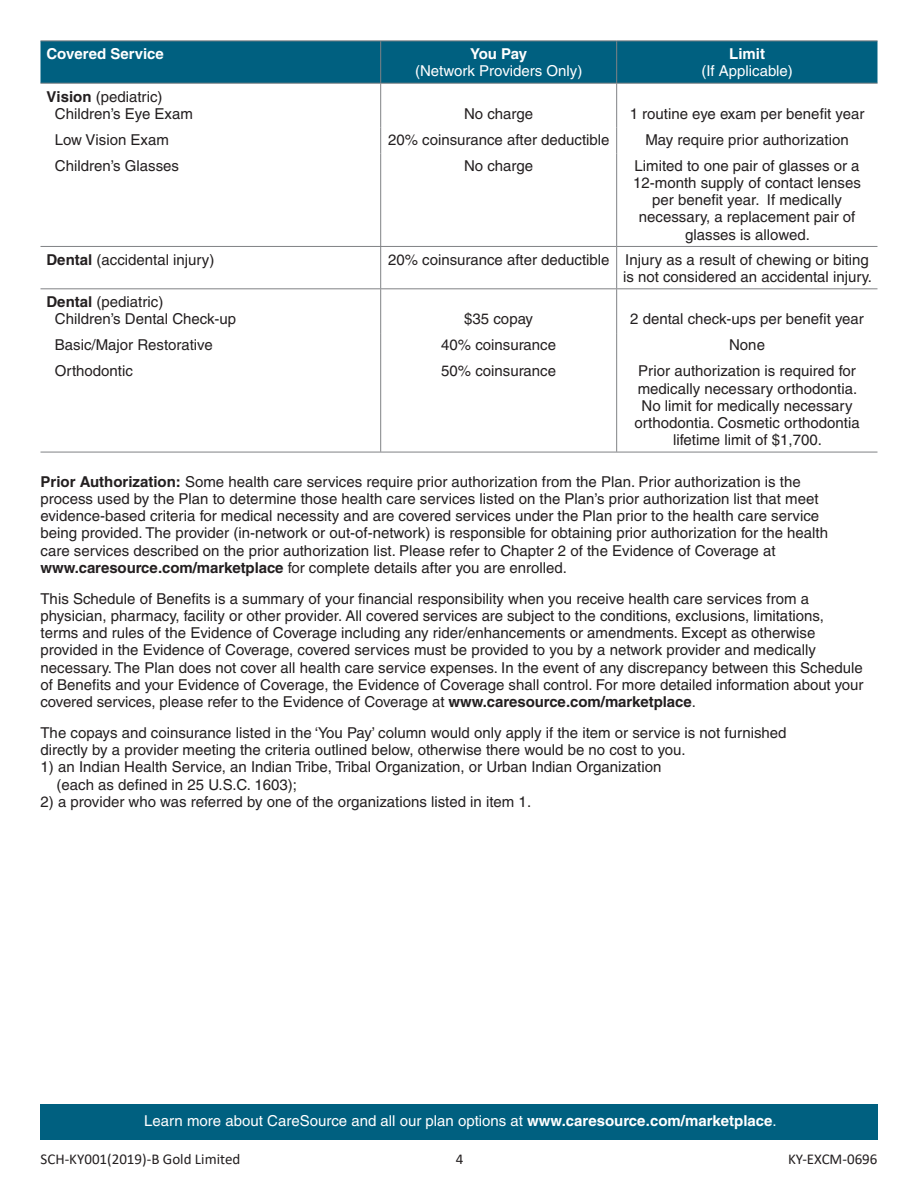
<style>
.page{position:relative;width:918px;height:1188px;background:#fff}
.page>*{position:absolute;margin:0;border:0;box-sizing:border-box;transform-origin:0 0}
.t1{font:15px/17.2px "Helvetica";color:#231f20}
.t2{font:15px "Helvetica";color:#fff}
.t3{font:15px "Calibri";color:#231f20}
.t4{font:700 15px "Helvetica";color:#fff}
.s1{font-weight:700}
</style>
<div class="page">
<div style="left:40px;top:1104px;width:838px;height:36px;background:#006080"></div>
<div style="left:40px;top:41px;width:838px;height:42px;background:#006080"></div>
<hr style="left:40px;top:40px;width:577px;height:1px;background:#808285">
<hr style="left:380px;top:41px;width:1px;height:42px;background:#808285">
<hr style="left:617px;top:40px;width:261px;height:1px;background:#808285">
<hr style="left:616px;top:41px;width:1px;height:42px;background:#808285">
<hr style="left:40px;top:246px;width:577px;height:1px;background:#808285">
<hr style="left:380px;top:247px;width:1px;height:41px;background:#808285">
<hr style="left:617px;top:246px;width:260px;height:1px;background:#808285">
<hr style="left:616px;top:247px;width:1px;height:41px;background:#808285">
<hr style="left:380px;top:84px;width:1px;height:43px;background:#808285">
<hr style="left:616px;top:84px;width:1px;height:43px;background:#808285">
<hr style="left:380px;top:289px;width:1px;height:44px;background:#808285">
<hr style="left:616px;top:289px;width:1px;height:44px;background:#808285">
<hr style="left:40px;top:452px;width:837px;height:1px;background:#808285">
<hr style="left:40px;top:83px;width:837px;height:1px;background:#808285">
<svg style="left:380px;top:127px;width:1px;height:26px"></svg>
<svg style="left:616px;top:127px;width:1px;height:26px"></svg>
<hr style="left:380px;top:153px;width:1px;height:93px;background:#808285">
<hr style="left:616px;top:153px;width:1px;height:93px;background:#808285">
<hr style="left:40px;top:288px;width:837px;height:1px;background:#808285">
<svg style="left:380px;top:333px;width:1px;height:26px"></svg>
<svg style="left:616px;top:333px;width:1px;height:26px"></svg>
<hr style="left:380px;top:359px;width:1px;height:93px;background:#808285">
<hr style="left:616px;top:359px;width:1px;height:93px;background:#808285">
<p class="t4" style="left:46px;top:48px;width:119px">Covered Service</p>
<p class="t4" style="left:470px;top:48px;width:58px">You Pay</p>
<p class="t2" style="left:415px;top:66px;width:169px">(Network Providers Only)</p>
<p class="t4" style="left:729px;top:48px;width:37px">Limit</p>
<p class="t2" style="left:701px;top:66px;width:93px">(If Applicable)</p>
<p class="t1" style="left:55px;top:89px;width:140px;text-indent:-8px"><span class="s1">Vision</span> (pediatric)<br>Children’s Eye Exam</p>
<p class="t1" style="left:464px;top:106px;width:71px">No charge</p>
<p class="t1" style="left:630px;top:106px;width:236px">1 routine eye exam per benefit year</p>
<p class="t1" style="left:55px;top:132px;width:116px">Low Vision Exam</p>
<p class="t1" style="left:388px;top:132px;width:223px">20% coinsurance after deductible</p>
<p class="t1" style="left:645px;top:132px;width:205px">May require prior authorization</p>
<p class="t1" style="left:55px;top:158px;width:126px">Children’s Glasses</p>
<p class="t1" style="left:464px;top:158px;width:71px">No charge</p>
<p class="t1" style="left:633px;top:158px;width:229px;text-align:center">Limited to one pair of glasses or a<br>12-month supply of contact lenses per benefit year. If medically necessary, a replacement pair of glasses is allowed.</p>
<p class="t1" style="left:47px;top:252px;width:169px"><span class="s1">Dental</span> (accidental injury)</p>
<p class="t1" style="left:388px;top:252px;width:486px;text-align:right">20% coinsurance after deductible Injury as a result of chewing or biting is not considered an accidental injury.</p>
<p class="t1" style="left:55px;top:295px;width:183px;text-indent:-8px"><span class="s1">Dental</span> (pediatric)<br>Children’s Dental Check-up</p>
<p class="t1" style="left:464px;top:312px;width:70px">$35 copay</p>
<p class="t1" style="left:630px;top:312px;width:235px">2 dental check-ups per benefit year</p>
<p class="t1" style="left:55px;top:338px;width:159px">Basic/Major Restorative</p>
<p class="t1" style="left:441px;top:338px;width:116px">40% coinsurance</p>
<p class="t1" style="left:729px;top:338px;width:37px">None</p>
<p class="t1" style="left:55px;top:364px;width:80px">Orthodontic</p>
<p class="t1" style="left:441px;top:364px;width:116px">50% coinsurance</p>
<p class="t1" style="left:634px;top:364px;width:227px;text-align:center">Prior authorization is required for medically necessary orthodontia.<br>No limit for medically necessary orthodontia. Cosmetic orthodontia lifetime limit of $1,700.</p>
<p class="t1" style="left:41px;top:474px;width:789px"><span class="s1">Prior Authorization:</span> Some health care services require prior authorization from the Plan. Prior authorization is the process used by the Plan to determine those health care services listed on the Plan’s prior authorization list that meet evidence-based criteria for medical necessity and are covered services under the Plan prior to the health care service being provided. The provider (in-network or out-of-network) is responsible for obtaining prior authorization for the health care services described on the prior authorization list. Please refer to Chapter 2 of the Evidence of Coverage at <span class="s1">www.caresource.com/marketplace</span> for complete details after you are enrolled.</p>
<p class="t1" style="left:41px;top:591px;width:824px">This Schedule of Benefits is a summary of your financial responsibility when you receive health care services from a physician, pharmacy, facility or other provider. All covered services are subject to the conditions, exclusions, limitations, terms and rules of the Evidence of Coverage including any rider/enhancements or amendments. Except as otherwise provided in the Evidence of Coverage, covered services must be provided to you by a network provider and medically necessary. The Plan does not cover all health care service expenses. In the event of any discrepancy between this Schedule of Benefits and your Evidence of Coverage, the Evidence of Coverage shall control. For more detailed information about your covered services, please refer to the Evidence of Coverage at <span class="s1">www.caresource.com/marketplace</span>.</p>
<p class="t1" style="left:41px;top:725px;width:748px">The copays and coinsurance listed in the ‘You Pay’ column would only apply if the item or service is not furnished directly by a provider meeting the criteria outlined below, otherwise there would be no cost to you.</p>
<p class="t1" style="left:57px;top:760px;width:606px;text-indent:-16px">1) an Indian Health Service, an Indian Tribe, Tribal Organization, or Urban Indian Organization (each as defined in 25 U.S.C. 1603);</p>
<p class="t1" style="left:41px;top:794px;width:492px">2) a provider who was referred by one of the organizations listed in item 1.</p>
<p class="t2" style="left:144px;top:1116px;width:634px">Learn more about CareSource and all our plan options at <span class="s1">www.caresource.com/marketplace</span>.</p>
<p class="t3" style="left:41px;top:1153px;width:201px">SCH-KY001(2019)-B Gold Limited</p>
<p class="t3" style="left:456px;top:1153px;width:9px">4</p>
<p class="t3" style="left:788px;top:1153px;width:91px">KY-EXCM-0696</p>
</div>
